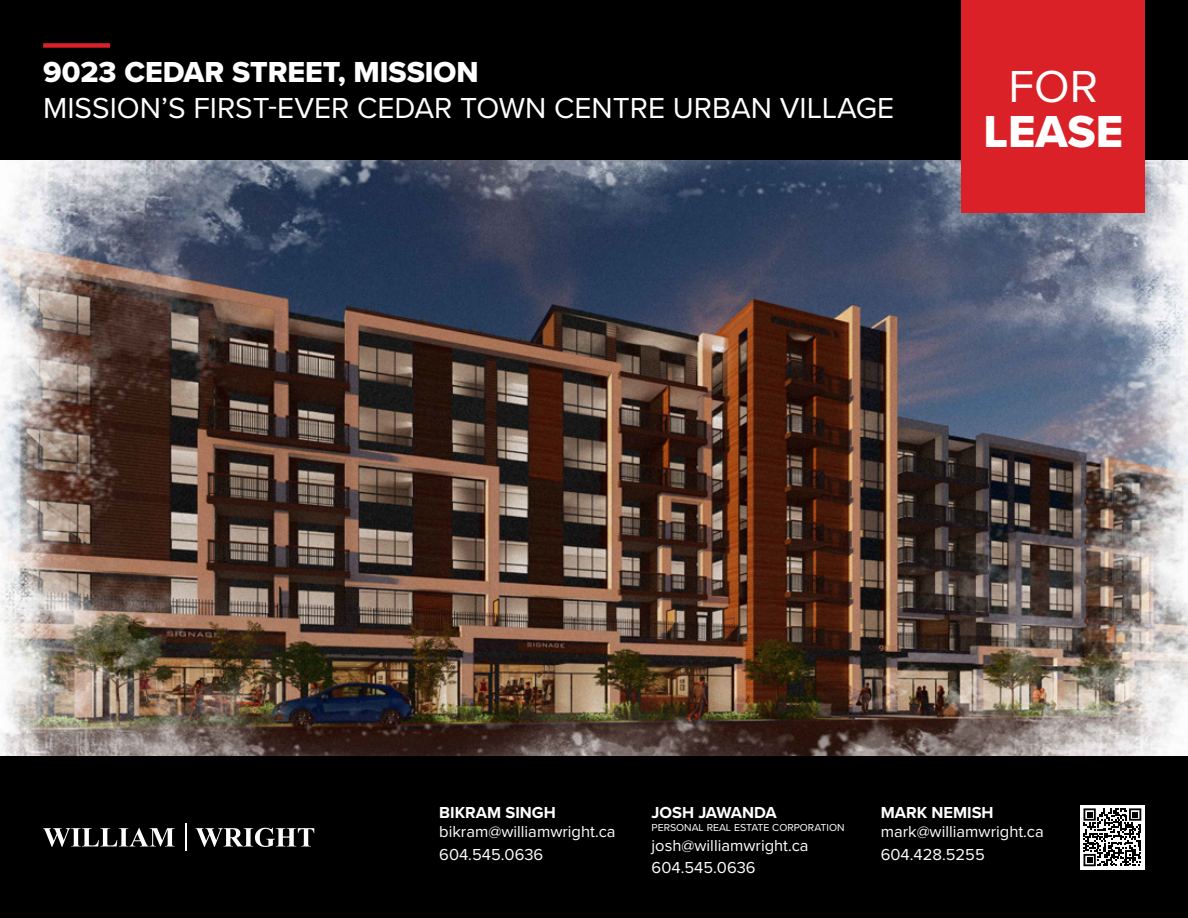
<style>
.page{position:relative;width:1188px;height:918px;background:#fff}
.page>*{position:absolute;margin:0;border:0;box-sizing:border-box;transform-origin:0 0}
.t1{font:46.5px "Proxima Nova Extrabld";color:#fff}
.t2{font:46.5px "Proxima Nova";color:#fff}
.t3{font:30px "Proxima Nova";color:#fff}
.t4{font:30px "Proxima Nova Extrabld";color:#fff}
.t5{font:16.5px/22.5px "Proxima Nova";color:#fff}
.t6{font:700 16.5px "Proxima Nova";color:#fff}
.t7{font:10.5px "Proxima Nova";color:#fff}
</style>
<div class="page">
<img style="left:0;top:160px;width:1188px;height:597px">
<div style="left:0;top:0;width:1188px;height:160px;background:#000"></div>
<div style="left:0;top:757px;width:1188px;height:161px;background:#000"></div>
<div style="left:962px;top:0;width:183px;height:213px;background:#da2128"></div>
<div style="left:43px;top:43px;width:67px;height:5px;background:#da2128"></div>
<div style="left:1080px;top:805px;width:65px;height:65px;background:#fff"></div>
<svg style="left:1084px;top:808px;width:57px;height:58px"></svg>
<svg style="left:43px;top:828px;width:132px;height:19px"></svg>
<svg style="left:196px;top:828px;width:118px;height:19px"></svg>
<hr style="left:185px;top:823px;width:2px;height:28px;background:#fff">
<h2 class="t4" style="left:43px;top:50px;width:437px">9023 CEDAR STREET, MISSION</h2>
<h2 class="t3" style="left:43px;top:90px;width:853px">MISSION’S FIRST-EVER CEDAR TOWN CENTRE URBAN VILLAGE</h2>
<h1 class="t2" style="left:1009px;top:59px;width:91px">FOR</h1>
<h1 class="t1" style="left:983px;top:97px;width:141px">LEASE</h1>
<p class="t6" style="left:439px;top:803px;width:118px">BIKRAM SINGH</p>
<p class="t5" style="left:439px;top:821px;width:178px">bikram@williamwright.ca<br>604.545.0636</p>
<p class="t6" style="left:652px;top:803px;width:127px">JOSH JAWANDA</p>
<p class="t7" style="left:652px;top:822px;width:194px">PERSONAL REAL ESTATE CORPORATION</p>
<p class="t5" style="left:652px;top:835px;width:159px">josh@williamwright.ca<br>604.545.0636</p>
<p class="t6" style="left:881px;top:803px;width:114px">MARK NEMISH</p>
<p class="t5" style="left:881px;top:821px;width:165px">mark@williamwright.ca<br>604.428.5255</p>
</div>
